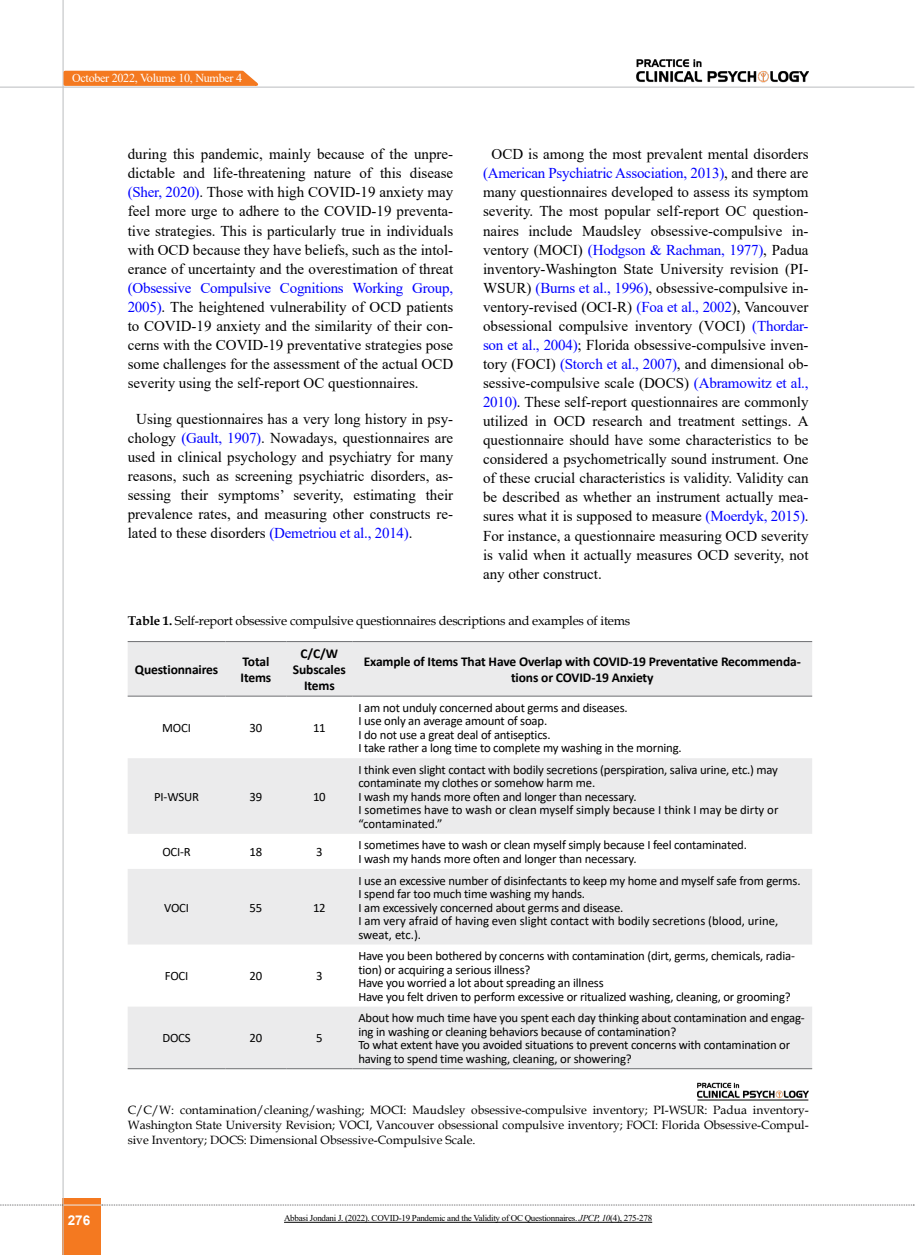
<style>
.page{position:relative;width:915px;height:1255px;background:#fff}
.page>*{position:absolute;margin:0;border:0;box-sizing:border-box;transform-origin:0 0}
.t1{font:15px/19px "Times New Roman";color:#000;text-align:justify}
.t2{font:700 13.5px/16.2px "Calibri";letter-spacing:-.01em;color:#000;text-align:center}
.t3{font:700 13.5px "Arial";color:#fff}
.t4{font:12.75px/13.5px "Calibri";letter-spacing:-.015em;color:#000}
.t5{font:12.75px "Book Antiqua";letter-spacing:-.015em;color:#000}
.t6{font:12.15px "Times New Roman";letter-spacing:-.025em;color:#fff}
.t7{font:12px/15px "Book Antiqua";color:#000;text-align:justify}
.t8{font:9px "Times New Roman";letter-spacing:-.03em;color:#000}
.s1{color:#00f}
.s2{font-weight:700}
.s3{font-style:italic}
</style>
<div class="page">
<div style="left:63px;top:1198px;width:38px;height:56px;background:#f47920"></div>
<hr style="left:62px;top:0;width:2px;height:1254px;background:#c2c4c6">
<hr style="left:63px;top:1204px;width:38px;height:1px;background:#ebebec">
<svg style="left:0;top:1204px;width:63px;height:1px"></svg>
<svg style="left:102px;top:1204px;width:811px;height:1px"></svg>
<svg style="left:62px;top:69px;width:203px;height:18px;background:#f4944f"></svg>
<img style="left:636px;top:59px;width:172px;height:24px">
<hr style="left:0;top:87px;width:914px;height:1px;background:#c2c4c6">
<svg style="left:128px;top:642px;width:683px;height:426px;fill:#ebebec"></svg>
<hr style="left:128px;top:641px;width:97px;height:1px;background:#6d6e71">
<hr style="left:225px;top:641px;width:61px;height:1px;background:#6d6e71">
<hr style="left:286px;top:641px;width:66px;height:1px;background:#6d6e71">
<hr style="left:352px;top:641px;width:459px;height:1px;background:#6d6e71">
<hr style="left:128px;top:695px;width:97px;height:1px;background:#6d6e71">
<hr style="left:225px;top:695px;width:61px;height:1px;background:#6d6e71">
<hr style="left:286px;top:695px;width:66px;height:1px;background:#6d6e71">
<hr style="left:352px;top:695px;width:459px;height:1px;background:#6d6e71">
<hr style="left:128px;top:1068px;width:97px;height:1px;background:#6d6e71">
<hr style="left:225px;top:1068px;width:61px;height:1px;background:#6d6e71">
<hr style="left:286px;top:1068px;width:66px;height:1px;background:#6d6e71">
<hr style="left:352px;top:1068px;width:459px;height:1px;background:#6d6e71">
<img style="left:697px;top:1082px;width:111px;height:19px">
<hr style="left:697px;top:1099px;width:111px;height:1px;background:#000">
<hr style="left:284px;top:1221px;width:368px;height:1px;background:#000">
<p class="t6" style="left:72px;top:69px;width:171px">October 2022, Volume 10, Number 4</p>
<p class="t1" style="left:128px;top:144px;width:327px">during this pandemic, mainly because of the unpre&shy;dictable and life-threatening nature of this disease <span class="s1">(Sher, 2020)</span>. Those with high COVID-19 anxiety may feel more urge to adhere to the COVID-19 preventa&shy;tive strategies. This is particularly true in individuals with OCD because they have beliefs, such as the intol&shy;erance of uncertainty and the overestimation of threat</p>
<p class="t1" style="left:128px;top:278px;width:327px"><span class="s1">(Obsessive Compulsive Cognitions Working Group, 2005)</span>. The heightened vulnerability of OCD patients to COVID-19 anxiety and the similarity of their con&shy;cerns with the COVID-19 preventative strategies pose some challenges for the assessment of the actual OCD severity using the self-report OC questionnaires.</p>
<p class="t1" style="left:128px;top:409px;width:327px;text-indent:9px">Using questionnaires has a very long history in psy&shy;chology <span class="s1">(Gault, 1907)</span>. Nowadays, questionnaires are used in clinical psychology and psychiatry for many reasons, such as screening psychiatric disorders, as&shy;sessing their symptoms’ severity, estimating their prevalence rates, and measuring other constructs re&shy;lated to these disorders <span class="s1">(Demetriou et al., 2014)</span>.</p>
<p class="t1" style="left:483px;top:144px;width:327px;text-indent:9px">OCD is among the most prevalent mental disorders <span class="s1">(American Psychiatric Association, 2013)</span>, and there are many questionnaires developed to assess its symptom severity. The most popular self-report OC question&shy;naires include Maudsley obsessive-compulsive in&shy;ventory (MOCI) <span class="s1">(Hodgson &amp; Rachman, 1977)</span>, Padua inventory-Washington State University revision (PI-WSUR) <span class="s1">(Burns et al., 1996)</span>, obsessive-compulsive in&shy;ventory-revised (OCI-R) <span class="s1">(Foa et al., 2002</span>), Vancouver obsessional compulsive inventory (VOCI) <span class="s1">(Thordar&shy;son et al., 2004)</span>; Florida obsessive-compulsive inven&shy;tory (FOCI) <span class="s1">(Storch et al., 2007)</span>, and dimensional ob&shy;sessive-compulsive scale (DOCS) <span class="s1">(Abramowitz et al., 2010)</span>. These self-report questionnaires are commonly utilized in OCD research and treatment settings. A questionnaire should have some characteristics to be considered a psychometrically sound instrument. One of these crucial characteristics is validity. Validity can be described as whether an instrument actually mea&shy;sures what it is supposed to measure <span class="s1">(Moerdyk, 2015)</span>.<br>For instance, a questionnaire measuring OCD severity is valid when it actually measures OCD severity, not any other construct.</p>
<p class="t5" style="left:128px;top:612px;width:504px"><span class="s2">Table 1.</span> Self-report obsessive compulsive questionnaires descriptions and examples of items</p>
<p class="t2" style="left:135px;top:661px;width:85px">Questionnaires</p>
<p class="t2" style="left:240px;top:653px;width:32px;text-align:left">Total<br>Items</p>
<p class="t2" style="left:293px;top:645px;width:54px">C/C/W<br>Subscales<br>Items</p>
<p class="t2" style="left:363px;top:653px;width:438px">Example of Items That Have Overlap with COVID-19 Preventative Recommenda&shy;tions or COVID-19 Anxiety</p>
<p class="t4" style="left:162px;top:720px;width:30px">MOCI</p>
<p class="t4" style="left:249px;top:720px;width:14px">30</p>
<p class="t4" style="left:313px;top:720px;width:14px">11</p>
<p class="t4" style="left:358px;top:700px;width:325px">I am not unduly concerned about germs and diseases.<br>I use only an average amount of soap.<br>I do not use a great deal of antiseptics.<br>I take rather a long time to complete my washing in the morning.</p>
<p class="t4" style="left:154px;top:789px;width:46px">PI-WSUR</p>
<p class="t4" style="left:249px;top:789px;width:14px">39</p>
<p class="t4" style="left:313px;top:789px;width:14px">10</p>
<p class="t4" style="left:358px;top:762px;width:421px">I think even slight contact with bodily secretions (perspiration, saliva urine, etc.) may contaminate my clothes or somehow harm me.<br>I wash my hands more often and longer than necessary.<br>I sometimes have to wash or clean myself simply because I think I may be dirty or “contaminated.”</p>
<p class="t4" style="left:162px;top:844px;width:30px">OCI-R</p>
<p class="t4" style="left:249px;top:844px;width:14px">18</p>
<p class="t4" style="left:316px;top:844px;width:8px">3</p>
<p class="t4" style="left:358px;top:838px;width:390px">I sometimes have to wash or clean myself simply because I feel contaminated.<br>I wash my hands more often and longer than necessary.</p>
<p class="t4" style="left:164px;top:900px;width:26px">VOCI</p>
<p class="t4" style="left:249px;top:900px;width:14px">55</p>
<p class="t4" style="left:313px;top:900px;width:14px">12</p>
<p class="t4" style="left:358px;top:873px;width:443px">I use an excessive number of disinfectants to keep my home and myself safe from germs.<br>I spend far too much time washing my hands.<br>I am excessively concerned about germs and disease.<br>I am very afraid of having even slight contact with bodily secretions (blood, urine, sweat, etc.).</p>
<p class="t4" style="left:165px;top:969px;width:25px">FOCI</p>
<p class="t4" style="left:249px;top:969px;width:14px">20</p>
<p class="t4" style="left:316px;top:969px;width:8px">3</p>
<p class="t4" style="left:162px;top:1031px;width:30px">DOCS</p>
<p class="t4" style="left:249px;top:1031px;width:14px">20</p>
<p class="t4" style="left:316px;top:1031px;width:8px">5</p>
<p class="t4" style="left:358px;top:948px;width:438px">Have you been bothered by concerns with contamination (dirt, germs, chemicals, radia&shy;tion) or acquiring a serious illness?<br>Have you worried a lot about spreading an illness<br>Have you felt driven to perform excessive or ritualized washing, cleaning, or grooming?</p>
<p class="t4" style="left:358px;top:1010px;width:448px">About how much time have you spent each day thinking about contamination and engag&shy;ing in washing or cleaning behaviors because of contamination?<br>To what extent have you avoided situations to prevent concerns with contamination or having to spend time washing, cleaning, or showering?</p>
<p class="t3" style="left:68px;top:1210px;width:24px">276</p>
<p class="t7" style="left:128px;top:1102px;width:682px">C/C/W: contamination/cleaning/washing; MOCI: Maudsley obsessive-compulsive inventory; PI-WSUR: Padua inventory-Washington State University Revision; VOCI, Vancouver obsessional compulsive inventory; FOCI: Florida Obsessive-Compul&shy;sive Inventory; DOCS: Dimensional Obsessive-Compulsive Scale.</p>
<p class="t8" style="left:284px;top:1211px;width:369px">Abbasi Jondani J. (2022). COVID-19 Pandemic and the Validity of OC Questionnaires. <span class="s3">JPCP, 10</span>(4), 275-278</p>
</div>
